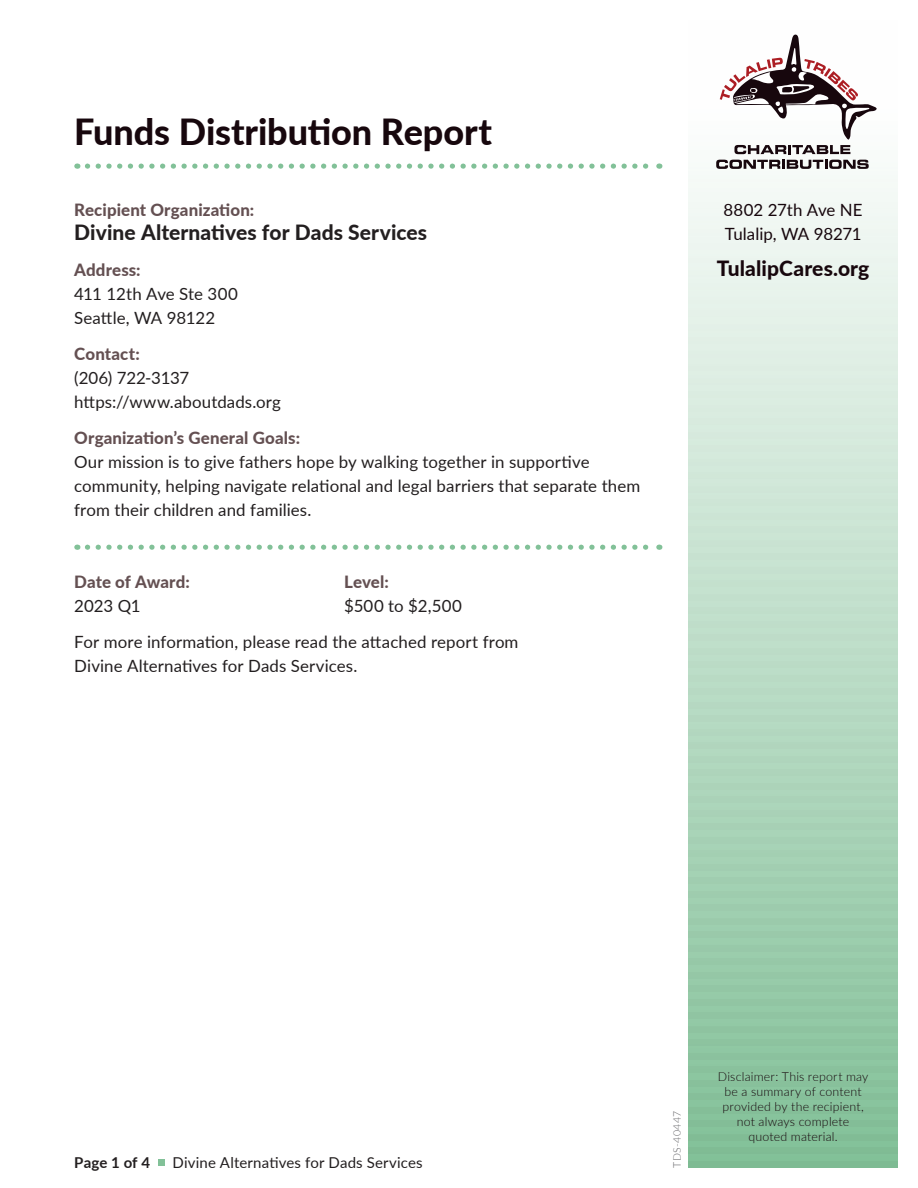
<style>
.page{position:relative;width:918px;height:1188px;background:#fff}
.page>*{position:absolute;margin:0;border:0;box-sizing:border-box;transform-origin:0 0}
.t1{font:800 36px "Lato";letter-spacing:-.005em;color:#17070d}
.ORGANIZATION_NAME{font:800 21px "Lato";letter-spacing:.005em;color:#231f20}
.t2{font:800 21px "Lato";letter-spacing:.005em;color:#17070d}
.BODY{font:16.8px/24px "Lato";letter-spacing:.005em;color:#231f20}
.SUBHEAD{font:800 16.8px "Lato";letter-spacing:.005em;color:#645052}
.t3{font:16.8px/24px "Lato";letter-spacing:-.005em;color:#17070d}
.t4{font:15px "Lato";letter-spacing:.01em;color:#231f20}
.t5{font:700 15px "Lato";letter-spacing:.005em;color:#231f20}
.t6{font:300 12.3px/14.9px "Lato";letter-spacing:.015em;color:#17070d;text-align:center}
.t7{font:300 10.5px "Lato";letter-spacing:.04em;color:#636366}
</style>
<div class="page">
<svg style="left:688px;top:159px;width:210px;height:1002px;background:#bcddc8"></svg>
<div style="left:688px;top:122px;width:210px;height:6px;background:#fbfdfc"></div>
<div style="left:688px;top:135px;width:210px;height:7px;background:#fafcfb"></div>
<div style="left:688px;top:148px;width:210px;height:7px;background:#f8fbf9"></div>
<div style="left:688px;top:162px;width:210px;height:7px;background:#f7fbf8"></div>
<div style="left:688px;top:176px;width:210px;height:6px;background:#f5f9f6"></div>
<div style="left:688px;top:189px;width:210px;height:7px;background:#f3f9f5"></div>
<div style="left:688px;top:202px;width:210px;height:7px;background:#f2f8f4"></div>
<div style="left:688px;top:216px;width:210px;height:7px;background:#f0f7f3"></div>
<div style="left:688px;top:230px;width:210px;height:6px;background:#eef6f1"></div>
<div style="left:688px;top:243px;width:210px;height:7px;background:#edf5f0"></div>
<div style="left:688px;top:256px;width:210px;height:7px;background:#ebf4ee"></div>
<div style="left:688px;top:270px;width:210px;height:7px;background:#eaf4ed"></div>
<div style="left:688px;top:284px;width:210px;height:6px;background:#e8f3eb"></div>
<div style="left:688px;top:297px;width:210px;height:7px;background:#e6f2ea"></div>
<div style="left:688px;top:310px;width:210px;height:7px;background:#e5f1e9"></div>
<div style="left:688px;top:324px;width:210px;height:7px;background:#e3f0e8"></div>
<div style="left:688px;top:338px;width:210px;height:6px;background:#e1efe6"></div>
<div style="left:688px;top:351px;width:210px;height:7px;background:#e0eee5"></div>
<div style="left:688px;top:364px;width:210px;height:7px;background:#deede3"></div>
<div style="left:688px;top:378px;width:210px;height:7px;background:#ddede2"></div>
<div style="left:688px;top:392px;width:210px;height:6px;background:#dbece0"></div>
<div style="left:688px;top:405px;width:210px;height:7px;background:#d9ebdf"></div>
<div style="left:688px;top:418px;width:210px;height:7px;background:#d8eade"></div>
<div style="left:688px;top:432px;width:210px;height:7px;background:#d6e9dd"></div>
<div style="left:688px;top:446px;width:210px;height:6px;background:#d4e8db"></div>
<div style="left:688px;top:459px;width:210px;height:7px;background:#d2e7da"></div>
<div style="left:688px;top:472px;width:210px;height:7px;background:#d1e7d8"></div>
<div style="left:688px;top:486px;width:210px;height:7px;background:#cfe6d7"></div>
<div style="left:688px;top:500px;width:210px;height:6px;background:#cde5d5"></div>
<div style="left:688px;top:513px;width:210px;height:7px;background:#cce4d4"></div>
<div style="left:688px;top:526px;width:210px;height:7px;background:#cae3d3"></div>
<div style="left:688px;top:540px;width:210px;height:7px;background:#c9e2d2"></div>
<div style="left:688px;top:554px;width:210px;height:6px;background:#c7e1d0"></div>
<div style="left:688px;top:567px;width:210px;height:7px;background:#c5e0cf"></div>
<div style="left:688px;top:580px;width:210px;height:7px;background:#c4e0cd"></div>
<div style="left:688px;top:594px;width:210px;height:7px;background:#c2dfcc"></div>
<div style="left:688px;top:608px;width:210px;height:6px;background:#c0deca"></div>
<div style="left:688px;top:621px;width:210px;height:7px;background:#bfddc9"></div>
<div style="left:688px;top:634px;width:210px;height:7px;background:#bedcc8"></div>
<div style="left:688px;top:648px;width:210px;height:7px;background:#bcdcc7"></div>
<div style="left:688px;top:662px;width:210px;height:6px;background:#badbc5"></div>
<div style="left:688px;top:675px;width:210px;height:7px;background:#b9dac4"></div>
<div style="left:688px;top:688px;width:210px;height:7px;background:#b7d9c3"></div>
<div style="left:688px;top:702px;width:210px;height:7px;background:#b6d8c2"></div>
<div style="left:688px;top:716px;width:210px;height:6px;background:#b4d7c0"></div>
<div style="left:688px;top:729px;width:210px;height:7px;background:#b2d6bf"></div>
<div style="left:688px;top:742px;width:210px;height:7px;background:#b1d5bd"></div>
<div style="left:688px;top:756px;width:210px;height:7px;background:#afd5bc"></div>
<div style="left:688px;top:770px;width:210px;height:6px;background:#aed4bb"></div>
<div style="left:688px;top:783px;width:210px;height:7px;background:#acd3b9"></div>
<div style="left:688px;top:796px;width:210px;height:7px;background:#aad2b8"></div>
<div style="left:688px;top:810px;width:210px;height:7px;background:#a9d1b7"></div>
<div style="left:688px;top:824px;width:210px;height:6px;background:#a7d0b5"></div>
<div style="left:688px;top:837px;width:210px;height:7px;background:#a5cfb4"></div>
<div style="left:688px;top:850px;width:210px;height:7px;background:#a3cfb2"></div>
<div style="left:688px;top:864px;width:210px;height:7px;background:#a2ceb1"></div>
<div style="left:688px;top:878px;width:210px;height:6px;background:#a0cdb0"></div>
<div style="left:688px;top:891px;width:210px;height:7px;background:#9eccae"></div>
<div style="left:688px;top:904px;width:210px;height:7px;background:#9dcbad"></div>
<div style="left:688px;top:918px;width:210px;height:7px;background:#9bcaab"></div>
<div style="left:688px;top:932px;width:210px;height:6px;background:#9ac9aa"></div>
<div style="left:688px;top:945px;width:210px;height:7px;background:#98c8a9"></div>
<div style="left:688px;top:958px;width:210px;height:7px;background:#96c8a7"></div>
<div style="left:688px;top:972px;width:210px;height:7px;background:#95c7a6"></div>
<div style="left:688px;top:986px;width:210px;height:6px;background:#93c6a5"></div>
<div style="left:688px;top:999px;width:210px;height:7px;background:#91c5a3"></div>
<div style="left:688px;top:1012px;width:210px;height:7px;background:#90c4a2"></div>
<div style="left:688px;top:1026px;width:210px;height:7px;background:#8ec3a0"></div>
<div style="left:688px;top:1040px;width:210px;height:6px;background:#8dc39f"></div>
<div style="left:688px;top:1053px;width:210px;height:7px;background:#8bc19e"></div>
<div style="left:688px;top:1066px;width:210px;height:7px;background:#89c19c"></div>
<div style="left:688px;top:1080px;width:210px;height:7px;background:#88c09b"></div>
<div style="left:688px;top:1094px;width:210px;height:6px;background:#86bf9a"></div>
<div style="left:688px;top:1107px;width:210px;height:7px;background:#84be98"></div>
<div style="left:688px;top:1120px;width:210px;height:7px;background:#83bd97"></div>
<div style="left:688px;top:1134px;width:210px;height:7px;background:#81bc95"></div>
<div style="left:688px;top:1148px;width:210px;height:6px;background:#80bc94"></div>
<div style="left:688px;top:1161px;width:210px;height:7px;background:#7ebb93"></div>
<svg style="left:719px;top:34px;width:158px;height:120px"></svg>
<svg style="left:716px;top:160px;width:153px;height:9px"></svg>
<svg style="left:87px;top:164px;width:573px;height:5px"></svg>
<svg style="left:87px;top:545px;width:573px;height:5px"></svg>
<div style="left:158px;top:1159px;width:7px;height:7px;background:#82c198"></div>
<p class="t1" style="left:74px;top:105px;width:419px">Funds Distribution Report</p>
<p class="SUBHEAD" style="left:74px;top:197px;width:182px">Recipient Organization:</p>
<p class="ORGANIZATION_NAME" style="left:74px;top:217px;width:355px">Divine Alternatives for Dads Services</p>
<p class="SUBHEAD" style="left:74px;top:257px;width:68px">Address:</p>
<p class="BODY" style="left:74px;top:281px;width:165px">411 12th Ave Ste 300</p>
<p class="BODY" style="left:74px;top:305px;width:142px">Seattle, WA 98122</p>
<p class="SUBHEAD" style="left:74px;top:341px;width:67px">Contact:</p>
<p class="BODY" style="left:74px;top:365px;width:208px">(206) 722-3137 https://www.aboutdads.org</p>
<p class="SUBHEAD" style="left:74px;top:425px;width:227px">Organization’s General Goals:</p>
<p class="BODY" style="left:74px;top:449px;width:568px">Our mission is to give fathers hope by walking together in supportive community, helping navigate relational and legal barriers that separate them from their children and families.</p>
<p class="SUBHEAD" style="left:74px;top:569px;width:117px">Date of Award:</p>
<p class="SUBHEAD" style="left:344px;top:569px;width:46px">Level:</p>
<p class="BODY" style="left:74px;top:593px;width:68px">2023 Q1</p>
<p class="BODY" style="left:344px;top:593px;width:119px">$500 to $2,500</p>
<p class="BODY" style="left:74px;top:629px;width:446px">For more information, please read the attached report from<br>Divine Alternatives for Dads Services.</p>
<p class="t3" style="left:724px;top:197px;width:141px">8802 27th Ave NE<br>Tulalip, WA 98271</p>
<p class="t2" style="left:717px;top:253px;width:154px">TulalipCares.org</p>
<p class="t5" style="left:74px;top:1151px;width:77px">Page 1 of 4</p>
<p class="t4" style="left:173px;top:1152px;width:252px">Divine Alternatives for Dads Services</p>
<p class="t7" style="left:670px;top:1168px;width:58px;rotate:-90deg">TDS-40447</p>
<p class="t6" style="left:718px;top:1069px;width:152px">Disclaimer: This report may be a summary of content provided by the recipient, not always complete quoted material.</p>
</div>
